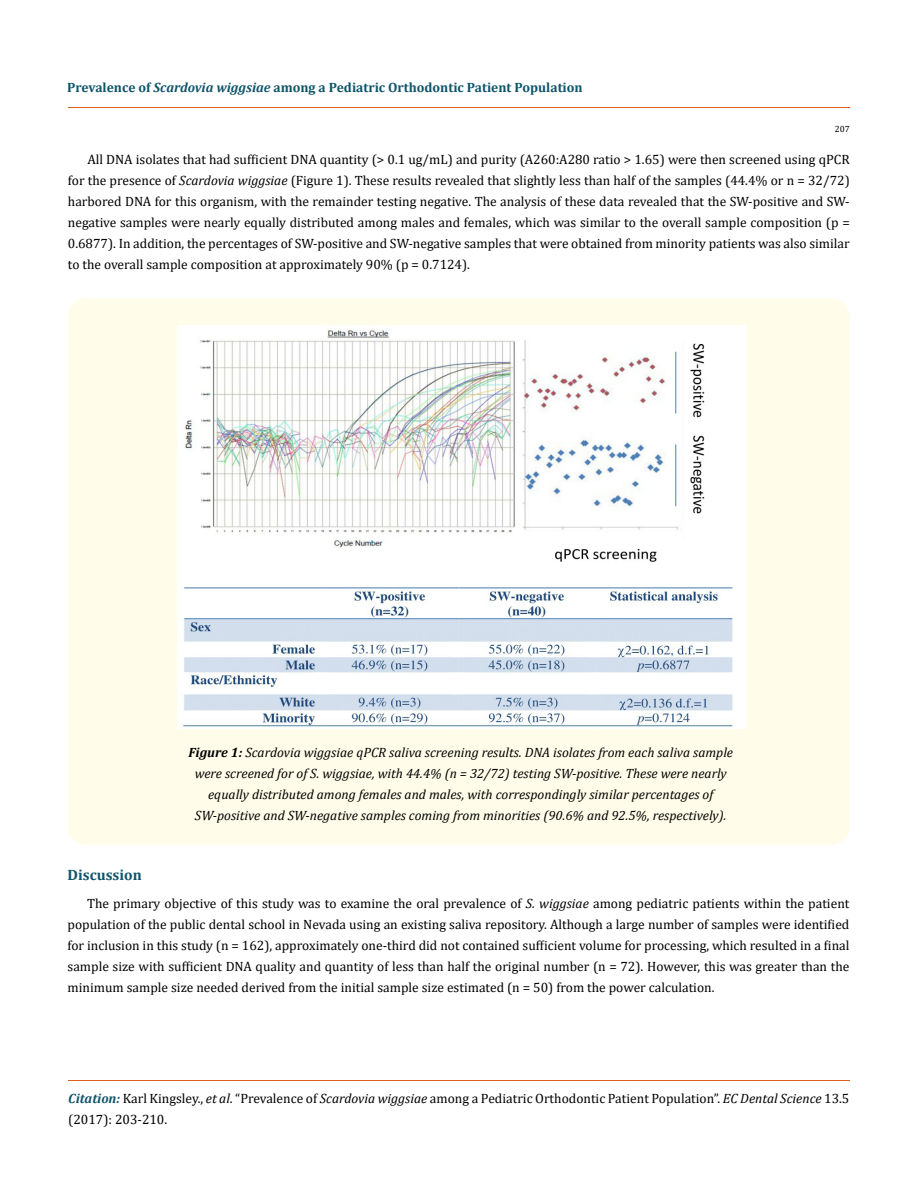
<style>
.page{position:relative;width:917px;height:1190px;background:#fff}
.page>*{position:absolute;margin:0;border:0;box-sizing:border-box;transform-origin:0 0}
.t1{font:700 15px "Cambria";color:#0e546a}
.t2{font:13.5px/21px "Cambria";color:#000;text-align:justify}
.t3{font:italic 13.5px/21px "Cambria";color:#000;text-align:center}
.t4{font:700 13.5px "Cambria";color:#0e546a}
.t5{font:9px "Cambria";color:#000}
.s1{font-style:italic}
.s2{font-weight:700}
.s3{font-weight:700;font-style:italic;color:#0e546a}
</style>
<div class="page">
<hr style="left:68px;top:108px;width:781px;height:1px;background:#e05d1a">
<hr style="left:68px;top:1080px;width:781px;height:1px;background:#e05d1a">
<div style="left:68px;top:298px;width:781px;height:546px;background:#fffde9;border-radius:18px"></div>
<img style="left:177px;top:325px;width:569px;height:403px">
<p class="t4" style="left:67px;top:77px;width:517px">Prevalence of <span class="s1">Scardovia wiggsiae</span> among a Pediatric Orthodontic Patient Population</p>
<p class="t5" style="left:834px;top:124px;width:16px">207</p>
<p class="t2" style="left:68px;top:149px;width:783px;text-indent:19px">All DNA isolates that had sufficient DNA quantity (&gt; 0.1 ug/mL) and purity (A260:A280 ratio &gt; 1.65) were then screened using qPCR for the presence of <span class="s1">Scardovia wiggsiae</span> (Figure 1). These results revealed that slightly less than half of the samples (44.4% or n = 32/72) harbored DNA for this organism, with the remainder testing negative. The analysis of these data revealed that the SW-positive and SW&shy;negative samples were nearly equally distributed among males and females, which was similar to the overall sample composition (p = 0.6877). In addition, the percentages of SW-positive and SW-negative samples that were obtained from minority patients was also similar to the overall sample composition at approximately 90% (p = 0.7124).</p>
<p class="t3" style="left:188px;top:741px;width:546px"><span class="s2">Figure 1:</span> Scardovia wiggsiae qPCR saliva screening results. DNA isolates from each saliva sample were screened for of S. wiggsiae, with 44.4% (n = 32/72) testing SW-positive. These were nearly equally distributed among females and males, with correspondingly similar percentages of SW-positive and SW-negative samples coming from minorities (90.6% and 92.5%, respectively).</p>
<p class="t1" style="left:68px;top:864px;width:76px">Discussion</p>
<p class="t2" style="left:68px;top:892px;width:783px;text-indent:19px">The primary objective of this study was to examine the oral prevalence of <span class="s1">S. wiggsiae</span> among pediatric patients within the patient population of the public dental school in Nevada using an existing saliva repository. Although a large number of samples were identified for inclusion in this study (n = 162), approximately one-third did not contained sufficient volume for processing, which resulted in a final sample size with sufficient DNA quality and quantity of less than half the original number (n = 72). However, this was greater than the minimum sample size needed derived from the initial sample size estimated (n = 50) from the power calculation.</p>
<p class="t2" style="left:68px;top:1087px;width:782px"><span class="s3">Citation:</span> Karl Kingsley., <span class="s1">et al</span>. “Prevalence of <span class="s1">Scardovia wiggsiae</span> among a Pediatric Orthodontic Patient Population”. <span class="s1">EC Dental Science</span> 13.5 (2017): 203-210.</p>
</div>
